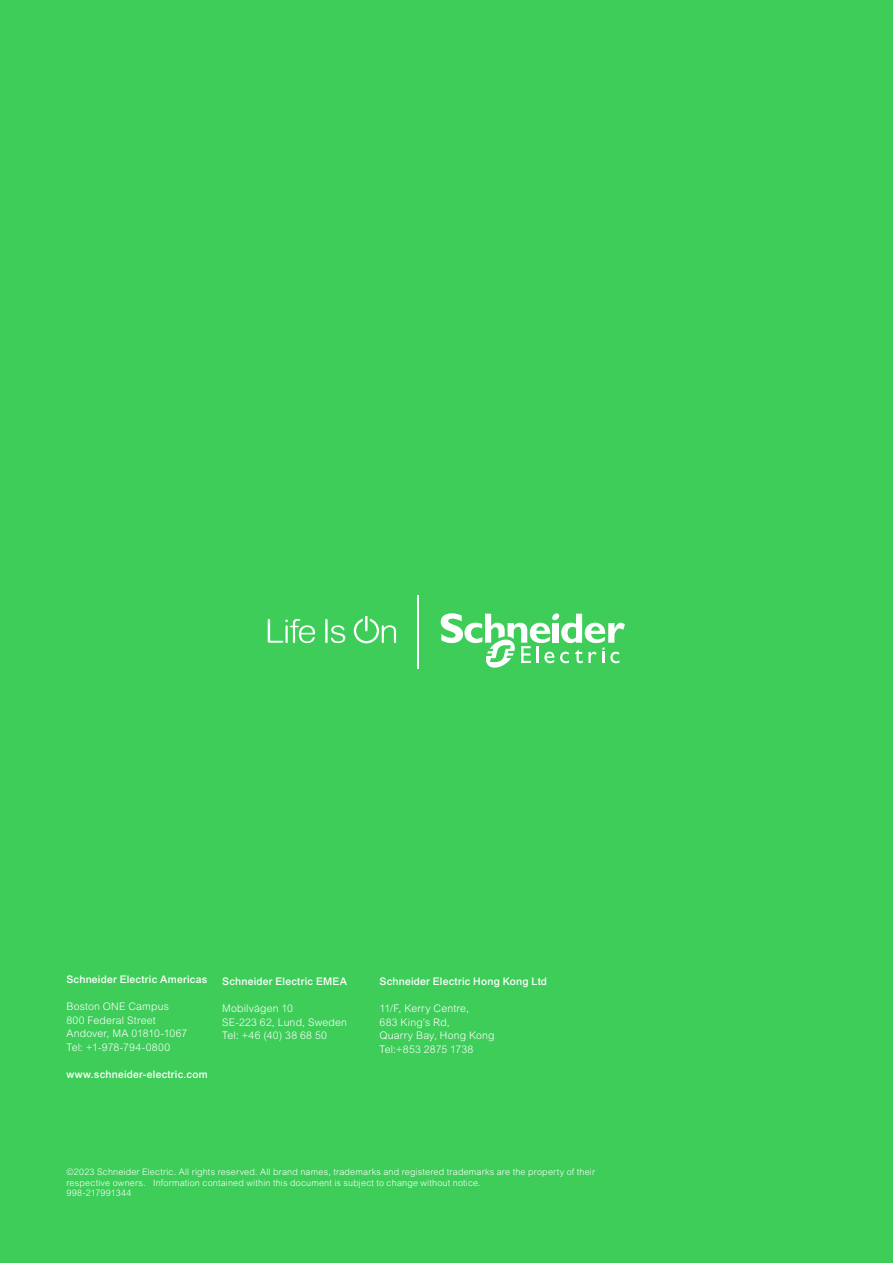
<style>
.page{position:relative;width:893px;height:1263px;background:#3dcd58}
.page>*{position:absolute;margin:0;border:0;box-sizing:border-box;transform-origin:0 0}
.t1{font:300 10.5px/13.5px "Arial MT Std";letter-spacing:.015em;color:#fff}
.t2{font:500 10.5px "Arial MT Std";letter-spacing:.02em;color:#fff}
.t3{font:300 9px/10.5px "Arial MT Std";letter-spacing:.02em;color:#fff}
</style>
<div class="page">
<svg style="left:268px;top:619px;width:47px;height:24px"></svg>
<svg style="left:325px;top:619px;width:20px;height:24px"></svg>
<svg style="left:354px;top:616px;width:42px;height:27px"></svg>
<svg style="left:441px;top:613px;width:184px;height:55px"></svg>
<hr style="left:418px;top:595px;width:1px;height:73px;background:#fff">
<p class="t2" style="left:66px;top:973px;width:142px">Schneider Electric Americas</p>
<p class="t1" style="left:66px;top:1000px;width:123px">Boston ONE Campus<br>800 Federal Street<br>Andover, MA 01810-1067<br>Tel: +1-978-794-0800</p>
<p class="t2" style="left:66px;top:1068px;width:143px">www.schneider-electric.com</p>
<p class="t2" style="left:222px;top:975px;width:127px">Schneider Electric EMEA</p>
<p class="t1" style="left:222px;top:1001px;width:126px">Mobilvägen 10<br>SE-223 62, Lund, Sweden<br>Tel: +46 (40) 38 68 50</p>
<p class="t2" style="left:380px;top:975px;width:169px">Schneider Electric Hong Kong Ltd</p>
<p class="t1" style="left:380px;top:1001px;width:117px">11/F, Kerry Centre,<br>683 King’s Rd,<br>Quarry Bay, Hong Kong<br>Tel:+853 2875 1738</p>
<p class="t3" style="left:66px;top:1167px;width:530px">©2023 Schneider Electric. All rights reserved. All brand names, trademarks and registered trademarks are the property of their respective owners. Information contained within this document is subject to change without notice.<br>998-217991344</p>
</div>
